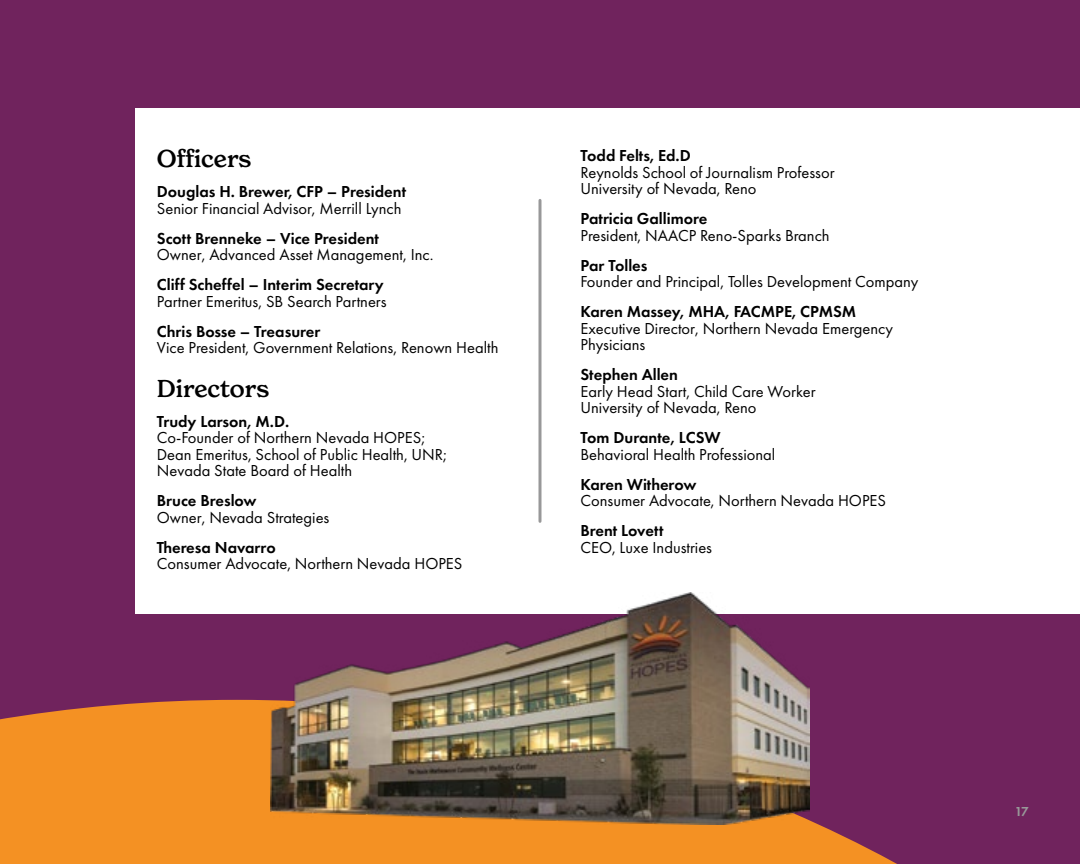
<style>
.page{position:relative;width:1080px;height:864px;background:#70235d}
.page>*{position:absolute;margin:0;border:0;box-sizing:border-box;transform-origin:0 0}
.body_main_11{font:500 24px "New Spirit";color:#000}
.body_main_11-2{font:16.5px/16.5px "Futura PT";color:#000}
.small_quote{font:600 13.5px "Futura PT";color:#989899}
.s1{font-weight:600}
</style>
<div class="page">
<div style="left:135px;top:108px;width:945px;height:506px;background:#fff"></div>
<svg style="left:0;top:700px;width:897px;height:164px;fill:#f49123"></svg>
<img style="left:270px;top:593px;width:540px;height:231px">
<svg style="left:538px;top:200px;width:4px;height:321px"></svg>
<p class="body_main_11" style="left:157px;top:144px;width:96px">Officers</p>
<p class="body_main_11-2" style="left:157px;top:183px;width:251px"><span class="s1">Douglas H. Brewer, CFP – President<br></span>Senior Financial Advisor, Merrill Lynch</p>
<p class="body_main_11-2" style="left:157px;top:230px;width:278px"><span class="s1">Scott Brenneke – Vice President<br></span>Owner, Advanced Asset Management, Inc.</p>
<p class="body_main_11-2" style="left:157px;top:276px;width:231px"><span class="s1">Cliff Scheffel – Interim Secretary<br></span>Partner Emeritus, SB Search Partners</p>
<p class="body_main_11-2" style="left:157px;top:323px;width:343px"><span class="s1">Chris Bosse – Treasurer<br></span>Vice President, Government Relations, Renown Health</p>
<p class="body_main_11" style="left:157px;top:373px;width:114px">Directors</p>
<p class="body_main_11-2" style="left:157px;top:413px;width:292px"><span class="s1">Trudy Larson, M.D.<br></span>Co-Founder of Northern Nevada HOPES;<br>Dean Emeritus, School of Public Health, UNR;<br>Nevada State Board of Health</p>
<p class="body_main_11-2" style="left:157px;top:492px;width:174px"><span class="s1">Bruce Breslow<br></span>Owner, Nevada Strategies</p>
<p class="body_main_11-2" style="left:157px;top:539px;width:307px"><span class="s1">Theresa Navarro<br></span>Consumer Advocate, Northern Nevada HOPES</p>
<p class="body_main_11-2" style="left:580px;top:147px;width:256px"><span class="s1">Todd Felts, Ed.D<br></span>Reynolds School of Journalism Professor<br>University of Nevada, Reno</p>
<p class="body_main_11-2" style="left:581px;top:210px;width:251px"><span class="s1">Patricia Gallimore<br></span>President, NAACP Reno-Sparks Branch</p>
<p class="body_main_11-2" style="left:581px;top:257px;width:339px"><span class="s1">Par Tolles<br></span>Founder and Principal, Tolles Development Company</p>
<p class="body_main_11-2" style="left:581px;top:303px;width:314px"><span class="s1">Karen Massey, MHA, FACMPE, CPMSM<br></span>Executive Director, Northern Nevada Emergency<br>Physicians</p>
<p class="body_main_11-2" style="left:581px;top:366px;width:237px"><span class="s1">Stephen Allen<br></span>Early Head Start, Child Care Worker<br>University of Nevada, Reno</p>
<p class="body_main_11-2" style="left:581px;top:429px;width:196px"><span class="s1">Tom Durante, LCSW<br></span>Behavioral Health Professional</p>
<p class="body_main_11-2" style="left:581px;top:476px;width:307px"><span class="s1">Karen Witherow<br></span>Consumer Advocate, Northern Nevada HOPES</p>
<p class="body_main_11-2" style="left:581px;top:522px;width:133px"><span class="s1">Brent Lovett<br></span>CEO, Luxe Industries</p>
<p class="small_quote" style="left:1015px;top:803px;width:16px">17</p>
</div>
